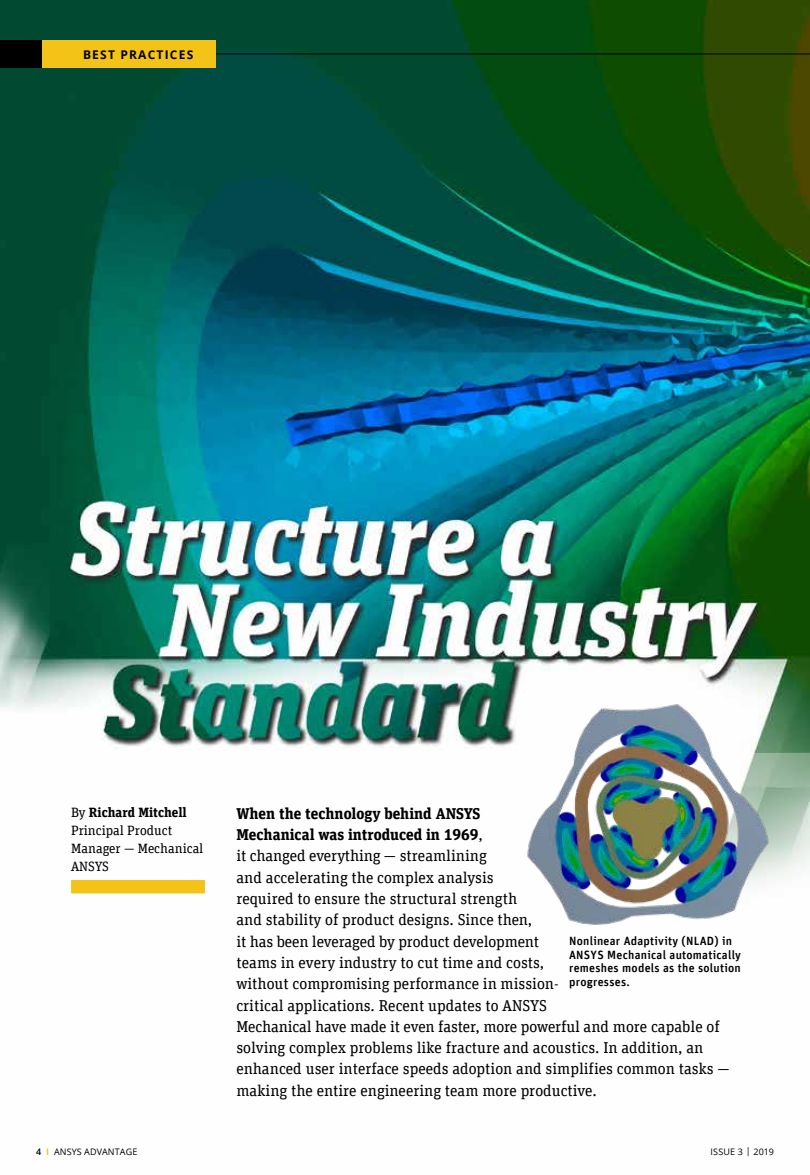
<style>
.page{position:relative;width:810px;height:1175px;background:#fff}
.page>*{position:absolute;margin:0;border:0;box-sizing:border-box;transform-origin:0 0}
.t1{font:15.75px/21.3px "Unit Slab Offc Pro";color:#000}
.t2{font:13.5px/18px "Unit Slab Offc Pro";color:#000}
.t3{font:500 12px/13.5px "Unit Offc Pro";letter-spacing:.02em;color:#000}
.t4{font:700 12px "Open Sans";letter-spacing:.1em;color:#000}
.t5{font:9px "Open Sans";letter-spacing:.01em;color:#000}
.s1{font-weight:700}
.s2{font-weight:600}
.s3{font-weight:700;color:#f3c317}
</style>
<div class="page">
<img style="left:0;top:0;width:810px;height:894px">
<div style="left:0;top:41px;width:216px;height:27px;background:#f3c317"></div>
<div style="left:0;top:41px;width:41px;height:27px;background:#000"></div>
<div style="left:71px;top:880px;width:134px;height:13px;background:#f3c317"></div>
<svg style="left:732px;top:666px;width:78px;height:228px"></svg>
<hr style="left:216px;top:54px;width:594px;height:1px;background:#000">
<img style="left:523px;top:699px;width:251px;height:226px">
<p class="t4" style="left:83px;top:46px;width:112px">BEST PRACTICES</p>
<p class="t2" style="left:71px;top:803px;width:134px">By <span class="s1">Richard Mitchell<br></span>Principal Product<br>Manager — Mechanical<br>ANSYS</p>
<p class="t1" style="left:236px;top:802px;width:495px"><span class="s1">When the technology behind ANSYS<br>Mechanical was introduced in 1969</span>,<br>it changed everything — streamlining<br>and accelerating the complex analysis<br>required to ensure the structural strength<br>and stability of product designs. Since then,<br>it has been leveraged by product development<br>teams in every industry to cut time and costs,<br>without compromising performance in mission-<br>critical applications. Recent updates to ANSYS<br>Mechanical have made it even faster, more powerful and more capable of solving complex problems like fracture and acoustics. In addition, an enhanced user interface speeds adoption and simplifies common tasks — making the entire engineering team more productive.</p>
<p class="t3" style="left:569px;top:934px;width:173px">Nonlinear Adaptivity (NLAD) in<br>ANSYS Mechanical automatically remeshes models as the solution progresses.</p>
<p class="t5" style="left:36px;top:1145px;width:103px"><span class="s2">4</span> <span class="s3">I</span> ANSYS ADVANTAGE</p>
<p class="t5" style="left:711px;top:1145px;width:65px">ISSUE 3 | 2019</p>
</div>
